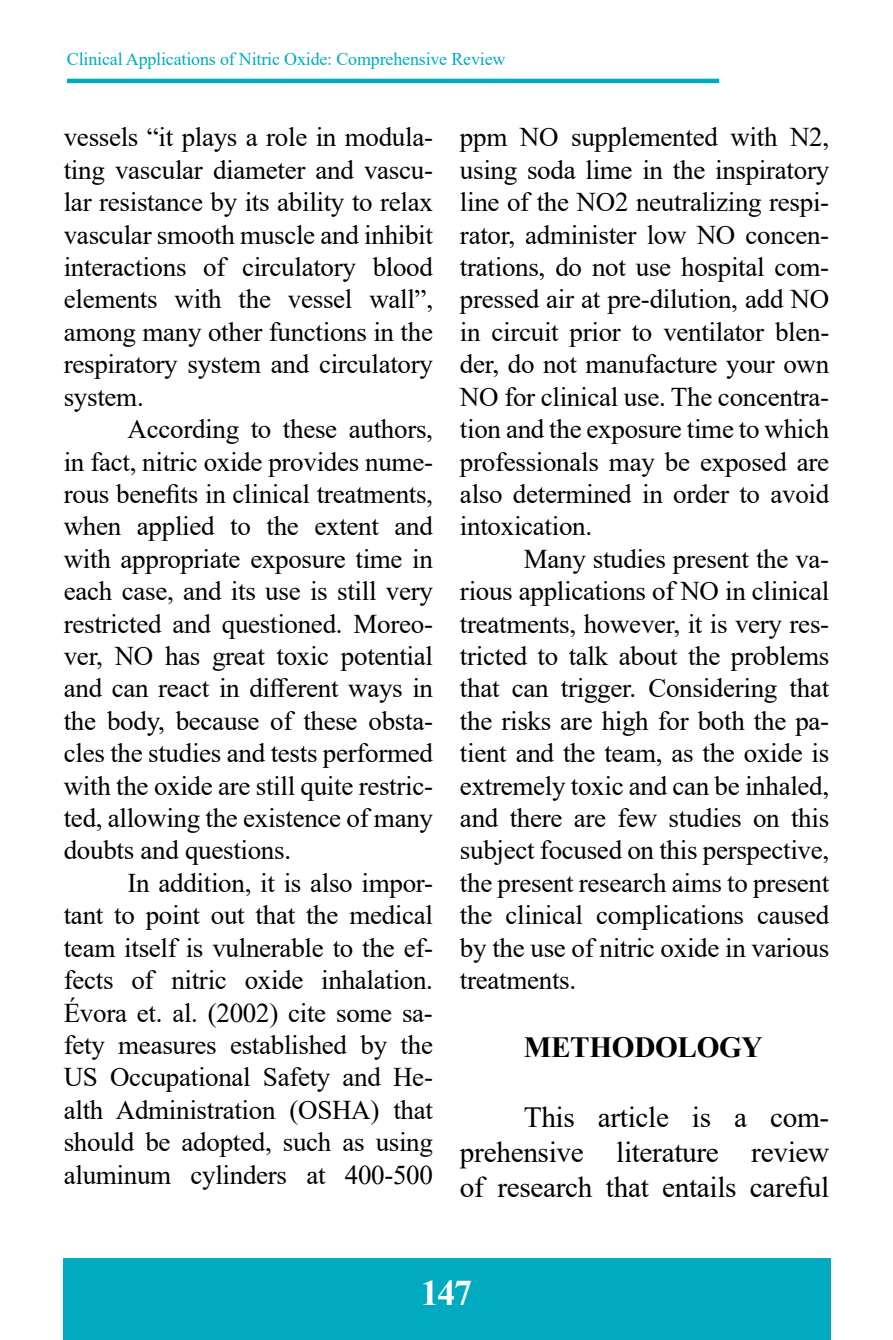
<style>
.page{position:relative;width:893px;height:1340px;background:#fff}
.page>*{position:absolute;margin:0;border:0;box-sizing:border-box;transform-origin:0 0}
.t1{font:700 36px "Times New Roman";color:#fff}
.t2{font:29.25px/35.1px "Times New Roman";letter-spacing:-.01em;color:#000;text-align:justify}
.t3{font:700 29.25px "Times New Roman";letter-spacing:-.01em;color:#000}
.t4{font:27px/32.4px "Times New Roman";letter-spacing:-.01em;color:#000;text-align:justify}
.t5{font:18px "Times New Roman";letter-spacing:-.01em;color:#00aac1}
</style>
<div class="page">
<div style="left:63px;top:1257px;width:767px;height:82px;background:#00abc1"></div>
<hr style="left:67px;top:79px;width:652px;height:4px;background:#00abc2">
<p class="t5" style="left:67px;top:47px;width:440px">Clinical Applications of Nitric Oxide: Comprehensive Review</p>
<p class="t4" style="left:64px;top:120px;width:371px">vessels “it plays a role in modula&shy;ting vascular diameter and vascu&shy;lar resistance by its ability to relax vascular smooth muscle and inhibit interactions of circulatory blood elements with the vessel wall”, among many other functions in the respiratory system and circulatory system.</p>
<p class="t4" style="left:64px;top:412px;width:371px;text-indent:64px">According to these authors, in fact, nitric oxide provides nume&shy;rous benefits in clinical treatments, when applied to the extent and with appropriate exposure time in each case, and its use is still very restricted and questioned. Moreo&shy;ver, NO has great toxic potential and can react in different ways in the body, because of these obsta&shy;cles the studies and tests performed with the oxide are still quite restric&shy;ted, allowing the existence of many doubts and questions.</p>
<p class="t4" style="left:64px;top:865px;width:371px;text-indent:64px">In addition, it is also impor&shy;tant to point out that the medical team itself is vulnerable to the ef&shy;fects of nitric oxide inhalation.<br>Évora et. al. (2002) cite some sa&shy;fety measures established by the US Occupational Safety and He&shy;alth Administration (OSHA) that should be adopted, such as using aluminum cylinders at 400-500</p>
<p class="t4" style="left:460px;top:120px;width:371px">ppm NO supplemented with N2, using soda lime in the inspiratory line of the NO2 neutralizing respi&shy;rator, administer low NO concen&shy;trations, do not use hospital com&shy;pressed air at pre-dilution, add NO in circuit prior to ventilator blen&shy;der, do not manufacture your own NO for clinical use. The concentra&shy;tion and the exposure time to which professionals may be exposed are also determined in order to avoid intoxication.</p>
<p class="t4" style="left:460px;top:541px;width:371px;text-indent:64px">Many studies present the va&shy;rious applications of NO in clinical treatments, however, it is very res&shy;tricted to talk about the problems that can trigger. Considering that the risks are high for both the pa&shy;tient and the team, as the oxide is extremely toxic and can be inhaled, and there are few studies on this subject focused on this perspective, the present research aims to present the clinical complications caused by the use of nitric oxide in various treatments.</p>
<p class="t3" style="left:524px;top:1025px;width:240px">METHODOLOGY</p>
<p class="t2" style="left:460px;top:1098px;width:371px;text-indent:64px">This article is a com&shy;prehensive literature review of research that entails careful</p>
<h1 class="t1" style="left:421px;top:1266px;width:53px">147</h1>
</div>
